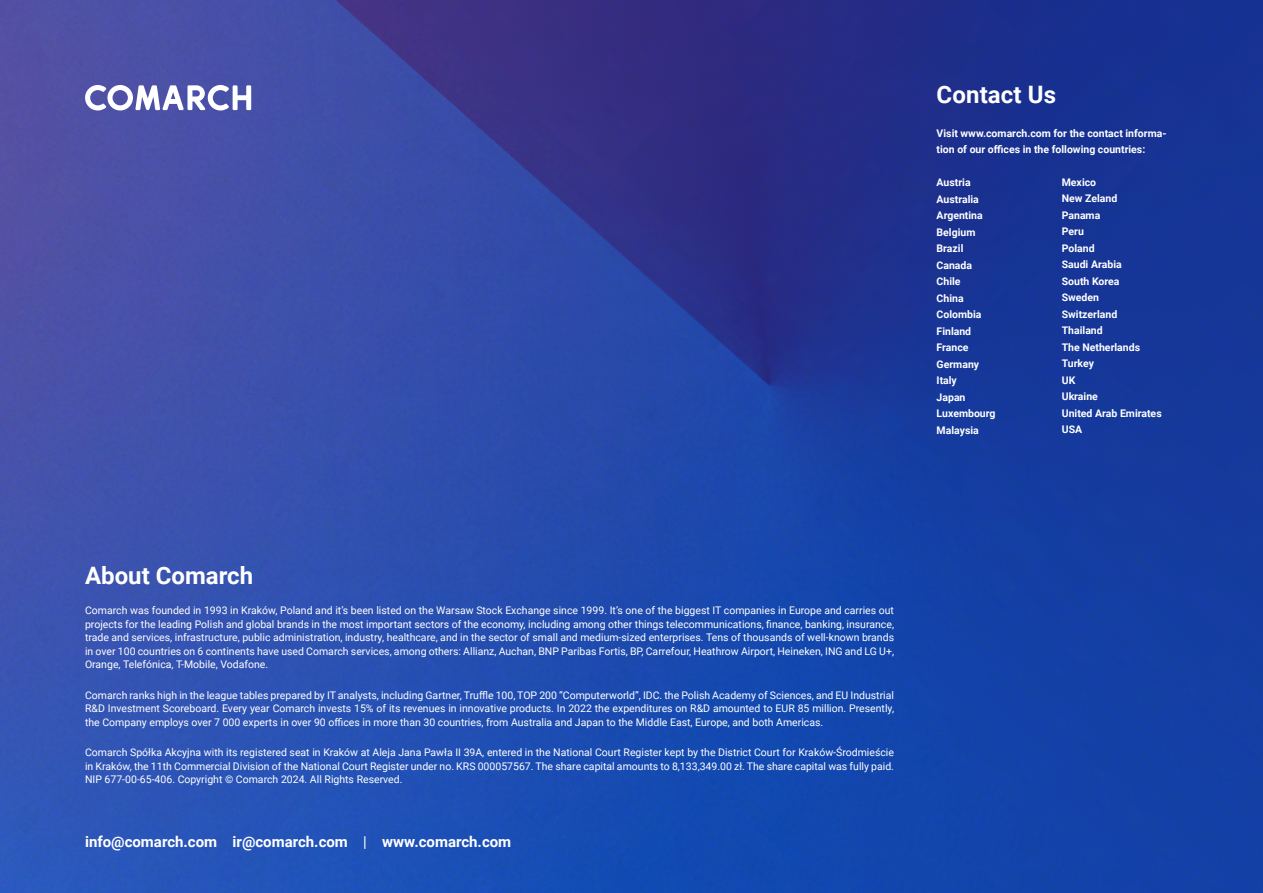
<style>
.page{position:relative;width:1263px;height:893px;background:#fff}
.page>*{position:absolute;margin:0;border:0;box-sizing:border-box;transform-origin:0 0}
.t1{font:700 24px "Roboto";color:#fff}
.t2{font:700 15px "Roboto";color:#fff}
.t3{font:10.5px/13.5px "Roboto";color:#fff;text-align:justify}
.t4{font:700 10.5px/16.5px "Roboto";color:#fff}
.s1{font-weight:400}
</style>
<div class="page">
<img style="left:0;top:0;width:1263px;height:893px">
<svg style="left:85px;top:85px;width:166px;height:25px"></svg>
<h1 class="t1" style="left:936px;top:78px;width:121px">Contact Us</h1>
<p class="t4" style="left:936px;top:124px;width:231px">Visit www.comarch.com for the contact informa&shy;tion of our offices in the following countries:</p>
<p class="t4" style="left:936px;top:174px;width:60px">Austria<br>Australia<br>Argentina<br>Belgium<br>Brazil<br>Canada<br>Chile<br>China<br>Colombia<br>Finland<br>France<br>Germany<br>Italy<br>Japan<br>Luxembourg<br>Malaysia</p>
<p class="t4" style="left:1062px;top:174px;width:101px">Mexico<br>New Zeland<br>Panama<br>Peru<br>Poland<br>Saudi Arabia<br>South Korea<br>Sweden<br>Switzerland<br>Thailand<br>The Netherlands<br>Turkey<br>UK<br>Ukraine<br>United Arab Emirates<br>USA</p>
<h1 class="t1" style="left:85px;top:558px;width:170px">About Comarch</h1>
<p class="t3" style="left:85px;top:603px;width:810px">Comarch was founded in 1993 in Kraków, Poland and it’s been listed on the Warsaw Stock Exchange since 1999. It’s one of the biggest IT companies in Europe and carries out projects for the leading Polish and global brands in the most important sectors of the economy, including among other things telecommunications, finance, banking, insurance, trade and services, infrastructure, public administration, industry, healthcare, and in the sector of small and medium-sized enterprises. Tens of thousands of well-known brands in over 100 countries on 6 continents have used Comarch services, among others: Allianz, Auchan, BNP Paribas Fortis, BP, Carrefour, Heathrow Airport, Heineken, ING and LG U+, Orange, Telefónica, T-Mobile, Vodafone.</p>
<p class="t3" style="left:85px;top:688px;width:810px">Comarch ranks high in the league tables prepared by IT analysts, including Gartner, Truffle 100, TOP 200 “Computerworld”, IDC. the Polish Academy of Sciences, and EU Industrial R&amp;D Investment Scoreboard. Every year Comarch invests 15% of its revenues in innovative products. In 2022 the expenditures on R&amp;D amounted to EUR 85 million. Presently, the Company employs over 7 000 experts in over 90 offices in more than 30 countries, from Australia and Japan to the Middle East, Europe, and both Americas.</p>
<p class="t3" style="left:85px;top:745px;width:810px">Comarch Spółka Akcyjna with its registered seat in Kraków at Aleja Jana Pawła II 39A, entered in the National Court Register kept by the District Court for Kraków-Środmieście in Kraków, the 11th Commercial Division of the National Court Register under no. KRS 000057567. The share capital amounts to 8,133,349.00 zł. The share capital was fully paid.<br>NIP 677-00-65-406. Copyright © Comarch 2024. All Rights Reserved.</p>
<h2 class="t2" style="left:85px;top:831px;width:428px">info@comarch.com ir@comarch.com <span class="s1">|</span> www.comarch.com</h2>
</div>
